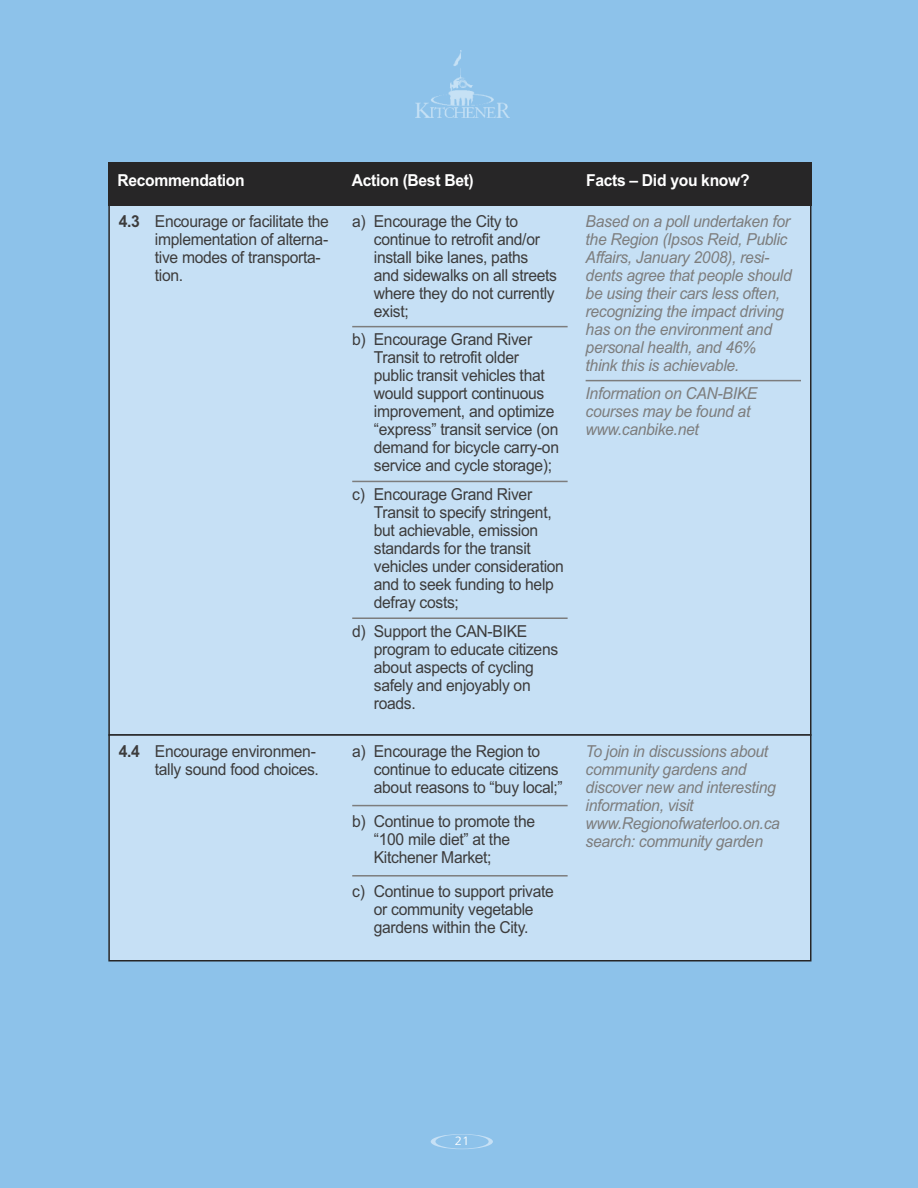
<style>
.page{position:relative;width:918px;height:1188px;background:#8dc2ea}
.page>*{position:absolute;margin:0;border:0;box-sizing:border-box;transform-origin:0 0}
.t1{font:16.5px/18px "Arial";letter-spacing:-.02em;color:#3d3c3c;scale:.95 1}
.t2{font:italic 16.5px/18px "Arial";letter-spacing:-.02em;color:#7d7d7d;scale:.95 1}
.t3{font:700 16.5px "Arial";letter-spacing:-.02em;color:#fff;scale:.95 1}
.t4{font:300 12px "Frutiger";color:#fff;scale:1.1 1}
.s1{font-weight:700}
</style>
<div class="page">
<img style="left:416px;top:50px;width:93px;height:67px">
<svg style="left:431px;top:1134px;width:62px;height:15px"></svg>
<div style="left:435px;top:1134px;width:54px;height:15px;background:#8dc2ea;border-radius:50%"></div>
<div style="left:110px;top:206px;width:700px;height:528px;background:#c6e0f5"></div>
<hr style="left:352px;top:326px;width:216px;height:1px;background:#7d7d7d">
<hr style="left:352px;top:481px;width:216px;height:1px;background:#7d7d7d">
<hr style="left:352px;top:617px;width:216px;height:2px;background:#7d7d7d">
<hr style="left:586px;top:380px;width:215px;height:1px;background:#7d7d7d">
<div style="left:110px;top:736px;width:700px;height:224px;background:#c6e0f5"></div>
<div style="left:108px;top:734px;width:704px;height:228px;border:2px solid #272627"></div>
<hr style="left:352px;top:805px;width:216px;height:1px;background:#7d7d7d">
<hr style="left:352px;top:875px;width:216px;height:2px;background:#7d7d7d">
<div style="left:108px;top:162px;width:704px;height:44px;background:#272627"></div>
<p class="t3" style="left:117px;top:171px;width:136px">Recommendation</p>
<p class="t3" style="left:352px;top:171px;width:130px">Action (Best Bet)</p>
<p class="t3" style="left:586px;top:171px;width:174px">Facts – Did you know?</p>
<p class="t1" style="left:155px;top:212px;width:185px;text-indent:-36px"><span class="s1">4.3</span> Encourage or facilitate the implementation of alterna&shy;tive modes of transporta&shy;tion.</p>
<p class="t1" style="left:374px;top:212px;width:194px;text-indent:-22px">a) Encourage the City to continue to retrofit and/or install bike lanes, paths and sidewalks on all streets where they do not currently exist;</p>
<p class="t1" style="left:374px;top:331px;width:196px;text-indent:-22px">b) Encourage Grand River<br>Transit to retrofit older public transit vehicles that would support continuous improvement, and optimize “express” transit service (on demand for bicycle carry-on service and cycle storage);</p>
<p class="t1" style="left:374px;top:485px;width:202px;text-indent:-22px">c) Encourage Grand River<br>Transit to specify stringent, but achievable, emission standards for the transit vehicles under consideration and to seek funding to help defray costs;</p>
<p class="t1" style="left:374px;top:622px;width:196px;text-indent:-22px">d) Support the CAN-BIKE program to educate citizens about aspects of cycling safely and enjoyably on roads.</p>
<p class="t1" style="left:119px;top:742px;width:212px;text-align:right"><span class="s1">4.4</span> Encourage environmen&shy;tally sound food choices.</p>
<p class="t1" style="left:374px;top:742px;width:200px;text-indent:-22px">a) Encourage the Region to continue to educate citizens about reasons to “buy local;”</p>
<p class="t1" style="left:374px;top:812px;width:171px;text-indent:-22px">b) Continue to promote the “100 mile diet” at the<br>Kitchener Market;</p>
<p class="t1" style="left:352px;top:882px;width:214px;text-align:center">c) Continue to support private or community vegetable gardens within the City.</p>
<p class="t2" style="left:586px;top:212px;width:219px">Based on a poll undertaken for the Region (Ipsos Reid, Public<br>Affairs, January 2008), resi&shy;dents agree that people should be using their cars less often, recognizing the impact driving has on the environment and personal health, and 46% think this is achievable.</p>
<p class="t2" style="left:586px;top:385px;width:182px">Information on CAN-BIKE courses may be found at www.canbike.net</p>
<p class="t2" style="left:586px;top:742px;width:206px">To join in discussions about community gardens and discover new and interesting information, visit www.Regionofwaterloo.on.ca search: community garden</p>
<p class="t4" style="left:455px;top:1136px;width:15px">21</p>
</div>
